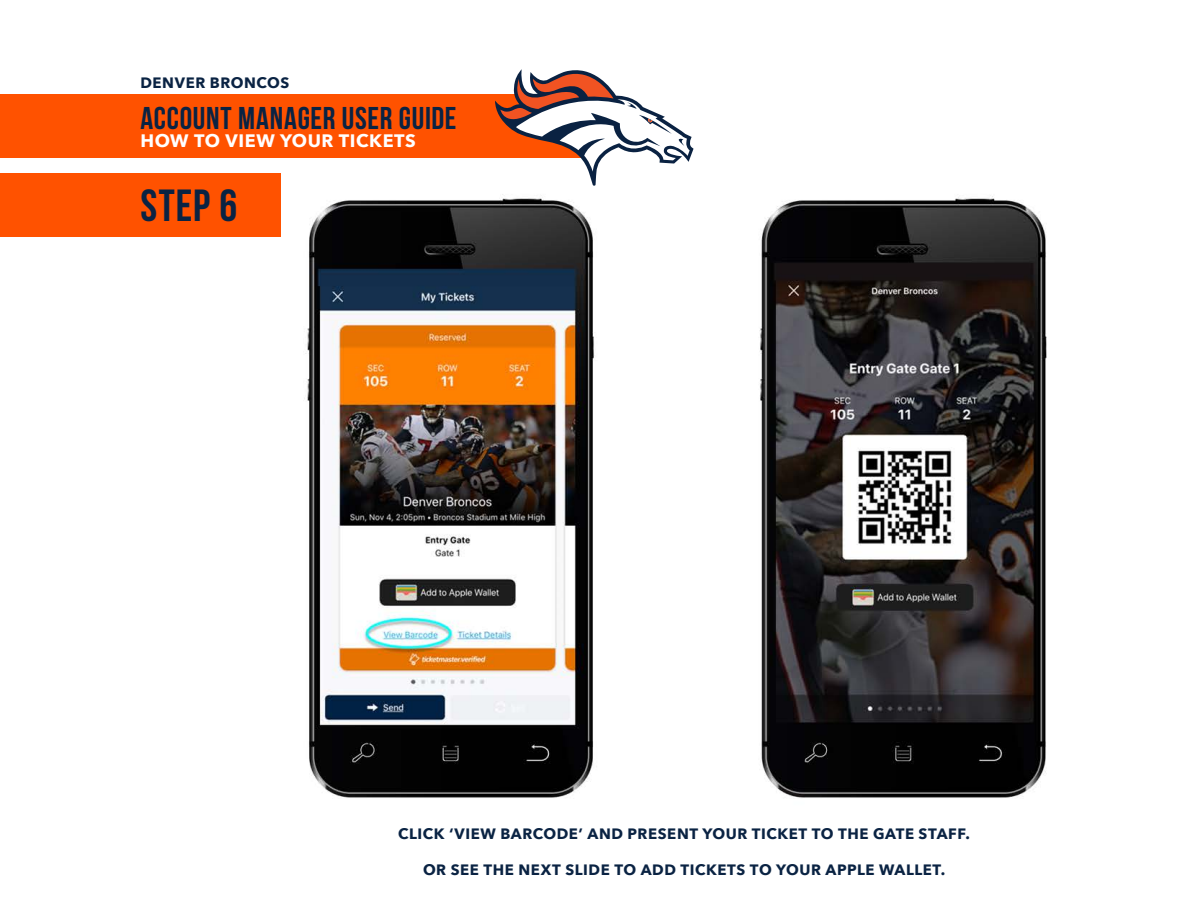
<style>
.page{position:relative;width:1188px;height:918px;background:#fff}
.page>*{position:absolute;margin:0;border:0;box-sizing:border-box;transform-origin:0 0}
.t1{font:700 45px "Bebas Neue";color:#0a2343}
.t2{font:700 31.5px "Bebas Neue";letter-spacing:.02em;color:#0a2343}
.t3{font:700 18px "Avenir Next";letter-spacing:.03em;color:#fff}
.t4{font:700 15px "Avenir Next";letter-spacing:.035em;color:#0a2343}
</style>
<div class="page">
<img style="left:0;top:173px;width:1047px;height:625px">
<div style="left:0;top:94px;width:594px;height:64px;background:#ff5200"></div>
<svg style="left:495px;top:69px;width:199px;height:117px"></svg>
<div style="left:0;top:174px;width:280px;height:63px;background:#ff5200"></div>
<p class="t4" style="left:140px;top:70px;width:150px">DENVER BRONCOS</p>
<p class="t2" style="left:140px;top:100px;width:318px">ACCOUNT MANAGER USER GUIDE</p>
<p class="t3" style="left:140px;top:125px;width:277px">HOW TO VIEW YOUR TICKETS</p>
<p class="t1" style="left:140px;top:180px;width:98px">STEP 6</p>
<p class="t4" style="left:398px;top:820px;width:573px">CLICK ‘VIEW BARCODE’ AND PRESENT YOUR TICKET TO THE GATE STAFF.</p>
<p class="t4" style="left:423px;top:856px;width:524px">OR SEE THE NEXT SLIDE TO ADD TICKETS TO YOUR APPLE WALLET.</p>
</div>
